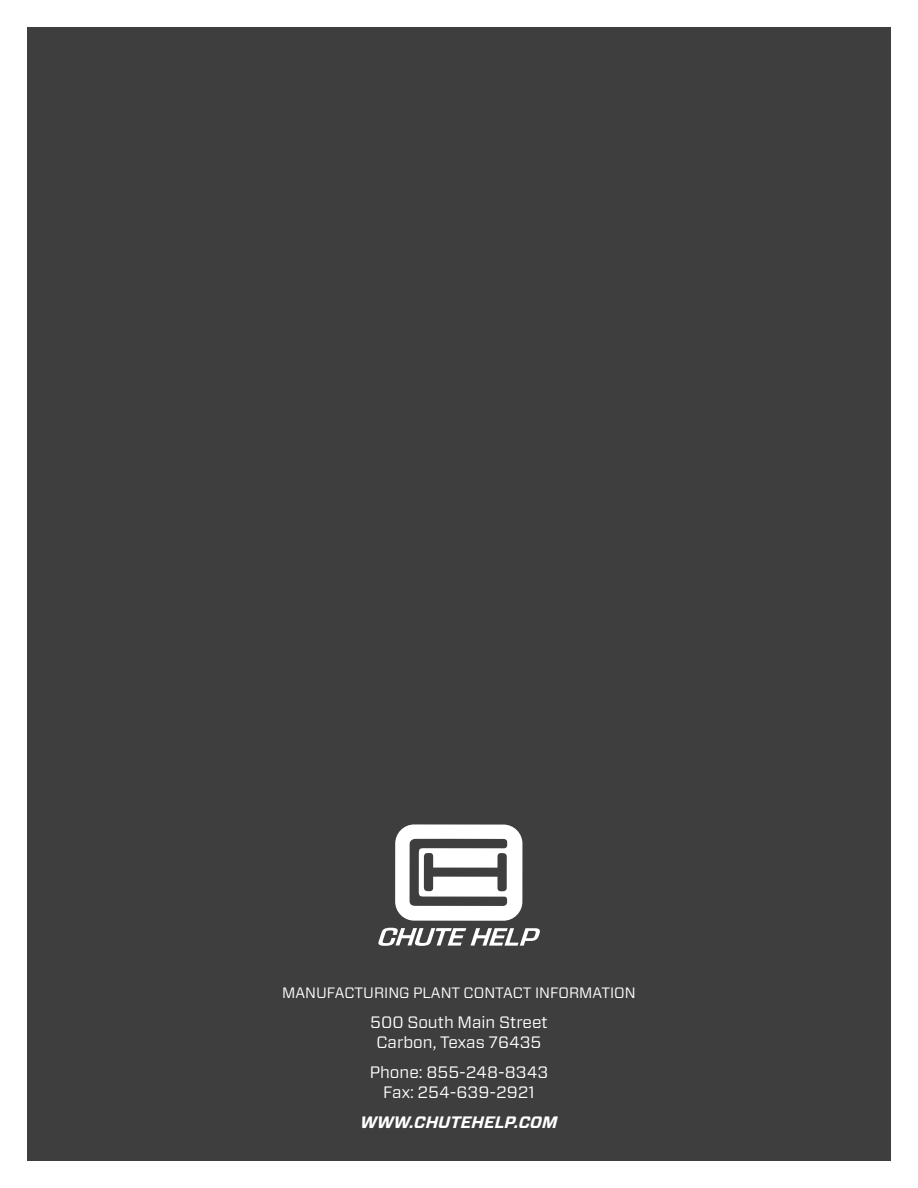
<style>
.page{position:relative;width:918px;height:1188px;background:#fff}
.page>*{position:absolute;margin:0;border:0;box-sizing:border-box;transform-origin:0 0}
.t1{font:16.5px/19.8px "Vitesse Sans";color:#fff;text-align:center}
.t2{font:italic 700 16.5px "Vitesse Sans";color:#fff}
.t3{font:15px "Vitesse Sans";color:#fff}
</style>
<div class="page">
<div style="left:27px;top:27px;width:864px;height:1134px;background:#3e3e3f"></div>
<p class="t3" style="left:282px;top:983px;width:355px">MANUFACTURING PLANT CONTACT INFORMATION</p>
<p class="t1" style="left:370px;top:1013px;width:179px">500 South Main Street<br>Carbon, Texas 76435</p>
<p class="t1" style="left:370px;top:1062px;width:180px">Phone: 855-248-8343<br>Fax: 254-639-2921</p>
<p class="t2" style="left:360px;top:1111px;width:199px">WWW.CHUTEHELP.COM</p>
</div>
